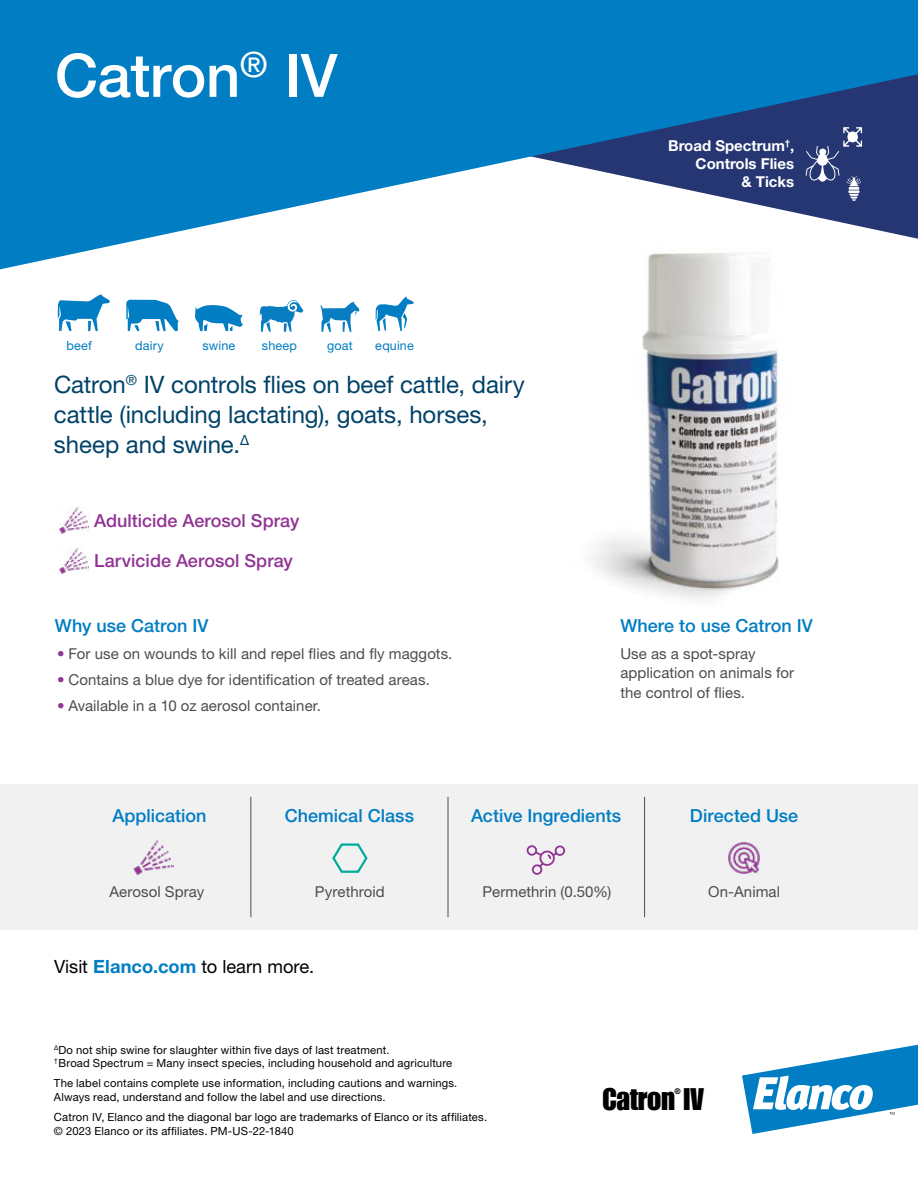
<style>
.page{position:relative;width:918px;height:1188px;background:#fff}
.page>*{position:absolute;margin:0;border:0;box-sizing:border-box;transform-origin:0 0}
.t1{font:500 60px "Helvetica Neue LT Pro";letter-spacing:-.01em;color:#fff}
.t2{font:30.6px "Impact";letter-spacing:-.01em;color:#000}
.t3{font:24px/30px "Helvetica Neue LT Pro";letter-spacing:-.005em;color:#004268}
.t4{font:18.3px "Helvetica Neue LT Pro";color:#000}
.t5{font:500 18px "Helvetica Neue LT Pro";color:#007dc3}
.t6{font:500 18px "Helvetica Neue LT Pro";color:#913493}
.t7{font:15px/19.5px "Helvetica Neue LT Pro";letter-spacing:.005em;color:#4d4d4f}
.t8{font:700 15px/18px "Helvetica Neue LT Pro";color:#fff;text-align:right}
.t9{font:12.6px "Helvetica Neue LT Pro";letter-spacing:.01em;color:#007dc3}
.t10{font:11.25px/13.5px "Helvetica Neue LT Pro";letter-spacing:.015em;color:#000}
.t11{font:7.95px "Impact";color:#000}
.s1{color:#913493}
.s2{font-weight:700;color:#007dc3}
</style>
<div class="page">
<div style="left:0;top:784px;width:918px;height:146px;background:#f1f1f2"></div>
<svg style="left:742px;top:1045px;width:176px;height:89px"></svg>
<svg style="left:0;top:0;width:918px;height:269px;fill:#007dc3"></svg>
<img style="left:548px;top:230px;width:319px;height:369px">
<img style="left:59px;top:506px;width:30px;height:28px">
<img style="left:59px;top:547px;width:30px;height:27px">
<svg style="left:58px;top:294px;width:52px;height:37px"></svg>
<svg style="left:126px;top:300px;width:53px;height:31px"></svg>
<svg style="left:195px;top:305px;width:48px;height:26px"></svg>
<svg style="left:806px;top:127px;width:56px;height:74px;background:#485588"></svg>
<hr style="left:251px;top:797px;width:1px;height:120px;background:#4d4d4f">
<hr style="left:448px;top:797px;width:1px;height:120px;background:#4d4d4f">
<hr style="left:644px;top:797px;width:1px;height:120px;background:#4d4d4f">
<svg style="left:526px;top:845px;width:40px;height:30px"></svg>
<img style="left:133px;top:840px;width:40px;height:35px">
<svg style="left:332px;top:843px;width:36px;height:30px"></svg>
<img style="left:728px;top:842px;width:32px;height:32px">
<svg style="left:260px;top:300px;width:43px;height:32px"></svg>
<svg style="left:376px;top:296px;width:38px;height:35px"></svg>
<svg style="left:320px;top:302px;width:39px;height:30px"></svg>
<h1 class="t1" style="left:55px;top:39px;width:284px">Catron<sup>®</sup> IV</h1>
<p class="t9" style="left:67px;top:338px;width:27px">beef</p>
<p class="t9" style="left:135px;top:338px;width:30px">dairy</p>
<p class="t9" style="left:203px;top:338px;width:34px">swine</p>
<p class="t9" style="left:262px;top:338px;width:37px">sheep</p>
<p class="t9" style="left:327px;top:338px;width:27px">goat</p>
<p class="t9" style="left:375px;top:338px;width:40px">equine</p>
<h3 class="t3" style="left:54px;top:369px;width:472px">Catron<sup>®</sup> IV controls flies on beef cattle, dairy cattle (including lactating), goats, horses, sheep and swine.<sup>∆</sup></h3>
<h3 class="t6" style="left:94px;top:509px;width:207px">Adulticide Aerosol Spray</h3>
<h3 class="t6" style="left:94px;top:550px;width:200px">Larvicide Aerosol Spray</h3>
<h3 class="t5" style="left:55px;top:615px;width:155px">Why use Catron IV</h3>
<h3 class="t7" style="left:57px;top:643px;width:397px"><span class="s1">•</span> For use on wounds to kill and repel flies and fly maggots.</h3>
<h3 class="t7" style="left:57px;top:670px;width:374px"><span class="s1">•</span> Contains a blue dye for identification of treated areas.</h3>
<h3 class="t7" style="left:57px;top:696px;width:266px"><span class="s1">•</span> Available in a 10 oz aerosol container.</h3>
<h3 class="t8" style="left:668px;top:136px;width:127px">Broad Spectrum<sup>†</sup>,<br>Controls Flies<br>&amp; Ticks</h3>
<h3 class="t5" style="left:620px;top:615px;width:194px">Where to use Catron IV</h3>
<h3 class="t7" style="left:620px;top:643px;width:175px">Use as a spot-spray application on animals for the control of flies.</h3>
<h3 class="t5" style="left:112px;top:805px;width:96px">Application</h3>
<h3 class="t5" style="left:285px;top:805px;width:131px">Chemical Class</h3>
<h3 class="t5" style="left:471px;top:805px;width:152px">Active Ingredients</h3>
<h3 class="t5" style="left:690px;top:805px;width:110px">Directed Use</h3>
<h3 class="t7" style="left:110px;top:881px;width:96px">Aerosol Spray</h3>
<h3 class="t7" style="left:315px;top:881px;width:71px">Pyrethroid</h3>
<h3 class="t7" style="left:483px;top:881px;width:130px">Permethrin (0.50%)</h3>
<h3 class="t7" style="left:708px;top:881px;width:73px">On-Animal</h3>
<h3 class="t4" style="left:54px;top:955px;width:262px">Visit <span class="s2">Elanco.com</span> to learn more.</h3>
<p class="t10" style="left:54px;top:1043px;width:400px"><sup>∆</sup>Do not ship swine for slaughter within five days of last treatment.<br><sup>†</sup> Broad Spectrum = Many insect species, including household and agriculture</p>
<p class="t10" style="left:54px;top:1076px;width:405px">The label contains complete use information, including cautions and warnings.<br>Always read, understand and follow the label and use directions.</p>
<p class="t10" style="left:54px;top:1110px;width:435px">Catron IV, Elanco and the diagonal bar logo are trademarks of Elanco or its affiliates. © 2023 Elanco or its affiliates. PM-US-22-1840</p>
<h2 class="t2" style="left:603px;top:1082px;width:103px">Catron IV</h2>
<p class="t11" style="left:674px;top:1087px;width:8px">®</p>
</div>
